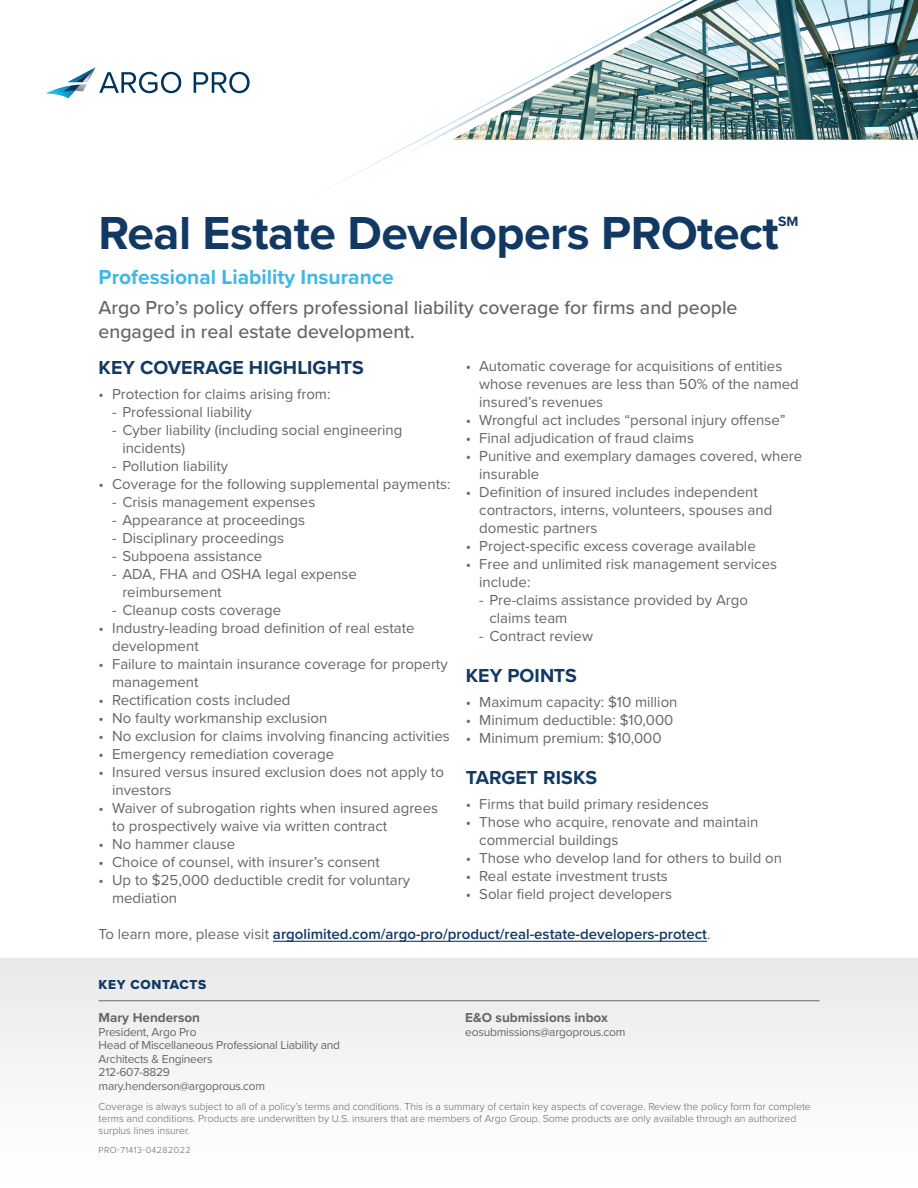
<style>
.page{position:relative;width:918px;height:1188px;background:#fff}
.page>*{position:absolute;margin:0;border:0;box-sizing:border-box;transform-origin:0 0}
.t1{font:700 48px "Proxima Nova";letter-spacing:-.01em;color:#123963}
.t2{font:700 21px "Proxima Nova";color:#42b7e6}
.t3{font:500 19.5px/23.4px "Proxima Nova";color:#63666a}
.t4{font:700 19.5px "Proxima Nova";color:#123963}
.t5{font:15px/18px "Proxima Nova";color:#63666a}
.t6{font:600 15px "Proxima Nova";color:#123963}
.t7{font:700 13.95px "Proxima Nova";color:#123963}
.t8{font:700 13.5px "Proxima Nova";color:#63666a}
.t9{font:13.5px "Proxima Nova Extrabld";letter-spacing:.05em;color:#123963}
.t10{font:12px/13.5px "Proxima Nova";letter-spacing:-.02em;color:#63666a}
.t11{font:300 10.5px/12px "Proxima Nova";color:#63666a}
.t12{font:300 9px "Proxima Nova";letter-spacing:.05em;color:#63666a}
.s1{font-weight:400;color:#63666a}
</style>
<div class="page">
<img style="left:790px;top:0;width:128px;height:140px">
<svg style="left:68px;top:0;width:722px;height:190px"></svg>
<div style="left:0;top:958px;width:918px;height:230px;background:#f5f5f5"></div>
<svg style="left:46px;top:67px;width:135px;height:31px"></svg>
<svg style="left:194px;top:72px;width:56px;height:21px"></svg>
<hr style="left:99px;top:1001px;width:720px;height:1px;background:#63666a">
<hr style="left:273px;top:941px;width:434px;height:1px;background:#123963">
<h1 class="t1" style="left:99px;top:198px;width:682px">Real Estate Developers PROtect</h1>
<p class="t7" style="left:778px;top:211px;width:22px">SM</p>
<h2 class="t2" style="left:99px;top:262px;width:297px">Professional Liability Insurance</h2>
<h3 class="t3" style="left:99px;top:295px;width:640px">Argo Pro’s policy offers professional liability coverage for firms and people engaged in real estate development.</h3>
<h3 class="t4" style="left:99px;top:353px;width:267px">KEY COVERAGE HIGHLIGHTS</h3>
<p class="t5" style="left:99px;top:384px;width:233px">• Protection for claims arising from:</p>
<p class="t5" style="left:112px;top:402px;width:141px">- Professional liability</p>
<p class="t5" style="left:122px;top:420px;width:282px;text-indent:-10px">- Cyber liability (including social engineering incidents)</p>
<p class="t5" style="left:112px;top:456px;width:118px">- Pollution liability</p>
<p class="t5" style="left:99px;top:474px;width:353px">• Coverage for the following supplemental payments:</p>
<p class="t5" style="left:112px;top:492px;width:205px">- Crisis management expenses</p>
<p class="t5" style="left:112px;top:510px;width:195px">- Appearance at proceedings</p>
<p class="t5" style="left:112px;top:528px;width:173px">- Disciplinary proceedings</p>
<p class="t5" style="left:112px;top:546px;width:152px">- Subpoena assistance</p>
<p class="t5" style="left:122px;top:564px;width:236px;text-indent:-10px">- ADA, FHA and OSHA legal expense reimbursement</p>
<p class="t5" style="left:112px;top:600px;width:171px">- Cleanup costs coverage</p>
<p class="t5" style="left:112px;top:618px;width:304px;text-indent:-14px">• Industry-leading broad definition of real estate development</p>
<p class="t5" style="left:112px;top:654px;width:337px;text-indent:-14px">• Failure to maintain insurance coverage for property management</p>
<p class="t5" style="left:99px;top:690px;width:193px">• Rectification costs included</p>
<p class="t5" style="left:99px;top:708px;width:230px">• No faulty workmanship exclusion</p>
<p class="t5" style="left:99px;top:726px;width:353px">• No exclusion for claims involving financing activities</p>
<p class="t5" style="left:99px;top:744px;width:237px">• Emergency remediation coverage</p>
<p class="t5" style="left:112px;top:762px;width:333px;text-indent:-14px">• Insured versus insured exclusion does not apply to investors</p>
<p class="t5" style="left:112px;top:798px;width:328px;text-indent:-14px">• Waiver of subrogation rights when insured agrees to prospectively waive via written contract</p>
<p class="t5" style="left:99px;top:834px;width:138px">• No hammer clause</p>
<p class="t5" style="left:99px;top:852px;width:283px">• Choice of counsel, with insurer’s consent</p>
<p class="t5" style="left:112px;top:870px;width:299px;text-indent:-14px">• Up to $25,000 deductible credit for voluntary mediation</p>
<p class="t5" style="left:479px;top:356px;width:321px;text-indent:-14px">• Automatic coverage for acquisitions of entities whose revenues are less than 50% of the named insured’s revenues</p>
<p class="t5" style="left:466px;top:410px;width:321px">• Wrongful act includes “personal injury offense”</p>
<p class="t5" style="left:466px;top:428px;width:230px">• Final adjudication of fraud claims</p>
<p class="t5" style="left:479px;top:446px;width:324px;text-indent:-14px">• Punitive and exemplary damages covered, where insurable</p>
<p class="t5" style="left:479px;top:482px;width:295px;text-indent:-14px">• Definition of insured includes independent contractors, interns, volunteers, spouses and domestic partners</p>
<p class="t5" style="left:466px;top:536px;width:292px">• Project-specific excess coverage available</p>
<p class="t5" style="left:479px;top:554px;width:299px;text-indent:-14px">• Free and unlimited risk management services include:</p>
<p class="t5" style="left:490px;top:590px;width:260px;text-indent:-10px">- Pre-claims assistance provided by Argo claims team</p>
<p class="t5" style="left:479px;top:626px;width:115px">- Contract review</p>
<h3 class="t4" style="left:466px;top:661px;width:113px">KEY POINTS</h3>
<p class="t5" style="left:466px;top:692px;width:213px">• Maximum capacity: $10 million</p>
<p class="t5" style="left:466px;top:710px;width:209px">• Minimum deductible: $10,000</p>
<p class="t5" style="left:466px;top:728px;width:197px">• Minimum premium: $10,000</p>
<h3 class="t4" style="left:466px;top:763px;width:133px">TARGET RISKS</h3>
<p class="t5" style="left:466px;top:794px;width:245px">• Firms that build primary residences</p>
<p class="t5" style="left:479px;top:812px;width:281px;text-indent:-14px">• Those who acquire, renovate and maintain commercial buildings</p>
<p class="t5" style="left:466px;top:848px;width:318px">• Those who develop land for others to build on</p>
<p class="t5" style="left:466px;top:866px;width:204px">• Real estate investment trusts</p>
<p class="t5" style="left:466px;top:884px;width:208px">• Solar field project developers</p>
<p class="t6" style="left:99px;top:923px;width:613px"><span class="s1">To learn more, please visit</span> argolimited.com/argo-pro/product/real-estate-developers-protect<span class="s1">.</span></p>
<p class="t9" style="left:99px;top:975px;width:109px">KEY CONTACTS</p>
<p class="t8" style="left:99px;top:1008px;width:103px">Mary Henderson</p>
<p class="t10" style="left:99px;top:1024px;width:243px">President, Argo Pro<br>Head of Miscellaneous Professional Liability and<br>Architects &amp; Engineers<br>212-607-8829<br>mary.henderson@argoprous.com</p>
<p class="t8" style="left:465px;top:1008px;width:144px">E&amp;O submissions inbox</p>
<p class="t10" style="left:465px;top:1024px;width:162px">eosubmissions@argoprous.com</p>
<p class="t11" style="left:99px;top:1100px;width:714px">Coverage is always subject to all of a policy’s terms and conditions. This is a summary of certain key aspects of coverage. Review the policy form for complete terms and conditions. Products are underwritten by U.S. insurers that are members of Argo Group. Some products are only available through an authorized surplus lines insurer.</p>
<p class="t12" style="left:99px;top:1143px;width:94px">PRO-71413-04282022</p>
</div>
